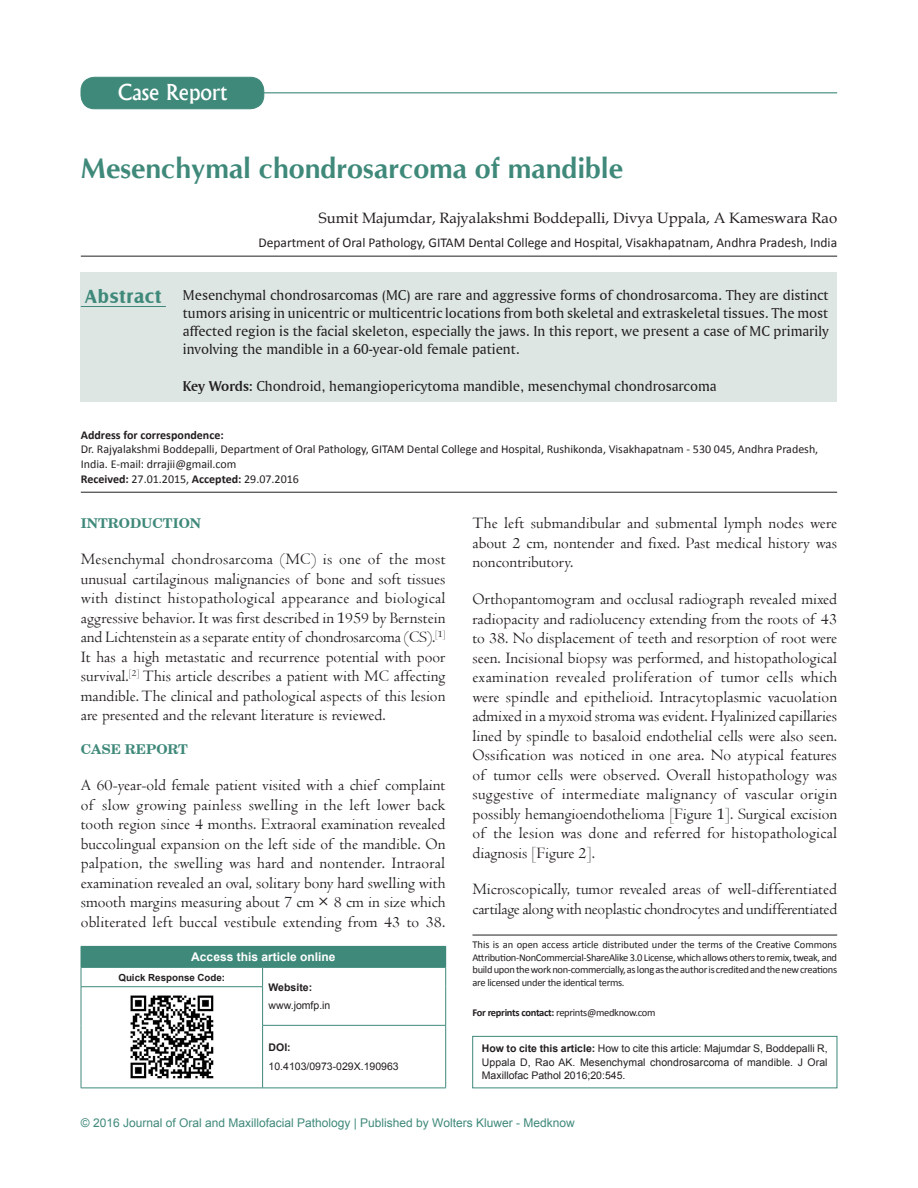
<style>
.page{position:relative;width:918px;height:1188px;background:#fff}
.page>*{position:absolute;margin:0;border:0;box-sizing:border-box;transform-origin:0 0}
.AT{font:700 28.5px "CG Omega";color:#3f897a}
.AH{font:500 21px "Albertus";color:#fff}
.ABSH{font:700 19.5px "Castle T";letter-spacing:.04em;color:#3f897a}
.TX{font:16.5px/19.5px "Centaur";color:#231f20;text-align:justify}
.ABS{font:15px/18px "Amerigo BT Roman A";color:#231f20;text-align:justify}
.KWD{font:15px "Amerigo BT Roman A";color:#231f20}
.AU{font:15px "Book Antiqua";color:#231f20}
.AFF{font:13.5px "Calibri";color:#231f20}
.t1{font:700 13.5px "Century Schoolbook BT";color:#3f897a}
.ADD{font:12px/14.4px "Calibri";color:#231f20}
.t2{font:12px "Arial";color:#3f897a}
.HIS{font:12px "Calibri";color:#231f20}
.AAO{font:700 12px "Arial";color:#fff}
.TX-2{font:10.5px/12.6px "Calibri";letter-spacing:-.03em;color:#231f20;text-align:justify}
.SRC{font:10.5px/13.5px "Arial";letter-spacing:.005em;color:#231f20;text-align:justify}
.WEB{font:10.5px "Arial";color:#231f20}
.WEB-2{font:700 10.5px "Arial";color:#231f20}
.QRC{font:700 9.75px "Arial";color:#231f20}
.s1{font-family:"Amerigo BT Bold A"}
.s2{font-weight:700}
.s3{font-family:"Book Antiqua";font-size:15.3px}
</style>
<div class="page">
<hr style="left:81px;top:256px;width:756px;height:1px;background:#231f20">
<div style="left:81px;top:273px;width:756px;height:129px;background:#dde6e3"></div>
<hr style="left:81px;top:306px;width:85px;height:1px;background:#3f897a">
<hr style="left:81px;top:492px;width:756px;height:1px;background:#231f20">
<div style="left:81px;top:946px;width:365px;height:21px;background:#3f897a"></div>
<hr style="left:81px;top:967px;width:182px;height:1px;background:#3f897a">
<svg style="left:81px;top:967px;width:1px;height:19px"></svg>
<hr style="left:81px;top:986px;width:182px;height:1px;background:#3f897a">
<hr style="left:81px;top:987px;width:1px;height:38px;background:#3f897a">
<hr style="left:81px;top:1025px;width:1px;height:63px;background:#3f897a">
<hr style="left:81px;top:1088px;width:182px;height:1px;background:#3f897a">
<hr style="left:263px;top:967px;width:183px;height:1px;background:#3f897a">
<svg style="left:262px;top:968px;width:1px;height:19px"></svg>
<svg style="left:445px;top:967px;width:1px;height:20px"></svg>
<hr style="left:262px;top:987px;width:1px;height:38px;background:#3f897a">
<hr style="left:445px;top:987px;width:1px;height:38px;background:#3f897a">
<hr style="left:262px;top:1025px;width:184px;height:1px;background:#3f897a">
<hr style="left:262px;top:1026px;width:1px;height:62px;background:#3f897a">
<hr style="left:445px;top:1026px;width:1px;height:62px;background:#3f897a">
<hr style="left:263px;top:1088px;width:183px;height:1px;background:#3f897a">
<img style="left:130px;top:995px;width:84px;height:84px">
<div style="left:472px;top:1036px;width:365px;height:52px;border:1px solid #3f897a"></div>
<hr style="left:472px;top:935px;width:365px;height:1px;background:#231f20">
<hr style="left:261px;top:92px;width:576px;height:1px;background:#3f897a">
<div style="left:81px;top:77px;width:183px;height:32px;background:#3f897a;border-radius:14px"></div>
<div style="left:81px;top:77px;width:183px;height:32px;border:1px solid #3f897a;border-radius:14px"></div>
<p class="AH" style="left:118px;top:80px;width:111px">Case Report</p>
<p class="AT" style="left:81px;top:150px;width:544px">Mesenchymal chondrosarcoma of mandible</p>
<p class="AU" style="left:319px;top:207px;width:520px">Sumit Majumdar, Rajyalakshmi Boddepalli, Divya Uppala, A Kameswara Rao</p>
<p class="AFF" style="left:258px;top:233px;width:580px">Department of Oral Pathology, GITAM Dental College and Hospital, Visakhapatnam, Andhra Pradesh, India</p>
<p class="ABSH" style="left:85px;top:285px;width:78px">Abstract</p>
<p class="ABS" style="left:183px;top:285px;width:647px">Mesenchymal chondrosarcomas (MC) are rare and aggressive forms of chondrosarcoma. They are distinct tumors arising in unicentric or multicentric locations from both skeletal and extraskeletal tissues. The most affected region is the facial skeleton, especially the jaws. In this report, we present a case of MC primarily involving the mandible in a 60‑year‑old female patient.</p>
<p class="KWD" style="left:183px;top:377px;width:535px"><span class="s1">Key Words:</span> Chondroid, hemangiopericytoma mandible, mesenchymal chondrosarcoma</p>
<p class="ADD" style="left:81px;top:427px;width:739px"><span class="s2">Address for correspondence:<br></span>Dr. Rajyalakshmi Boddepalli, Department of Oral Pathology, GITAM Dental College and Hospital, Rushikonda, Visakhapatnam ‑ 530 045, Andhra Pradesh,<br>India. E‑mail: drrajii@gmail.com</p>
<p class="HIS" style="left:81px;top:471px;width:220px"><span class="s2">Received:</span> 27.01.2015, <span class="s2">Accepted:</span> 29.07.2016</p>
<h1 class="t1" style="left:81px;top:514px;width:122px">INTRODUCTION</h1>
<p class="TX" style="left:81px;top:549px;width:366px">Mesenchymal chondrosarcoma (MC) is one of the most unusual cartilaginous malignancies of bone and soft tissues with distinct histopathological appearance and biological aggressive behavior. It was first described in <span class="s3">1</span>959 by Bernstein and Lichtenstein as a separate entity of chondrosarcoma (CS).<sup>[</sup><sup>1</sup><sup>] </sup>It has a high metastatic and recurrence potential with poor survival.<sup>[2]</sup> This article describes a patient with MC affecting mandible. The clinical and pathological aspects of this lesion are presented and the relevant literature is reviewed.</p>
<h1 class="t1" style="left:81px;top:741px;width:108px">CASE REPORT</h1>
<p class="TX" style="left:81px;top:775px;width:366px">A 60‑year‑old female patient visited with a chief complaint of slow growing painless swelling in the left lower back tooth region since 4 months. Extraoral examination revealed buccolingual expansion on the left side of the mandible. On palpation, the swelling was hard and nontender. Intraoral examination revealed an oval, solitary bony hard swelling with smooth margins measuring about 7 cm × 8 cm in size which obliterated left buccal vestibule extending from 43 to 38.</p>
<p class="AAO" style="left:191px;top:949px;width:146px">Access this article online</p>
<p class="QRC" style="left:118px;top:970px;width:108px">Quick Response Code:</p>
<p class="WEB-2" style="left:269px;top:980px;width:45px">Website:</p>
<p class="WEB" style="left:269px;top:999px;width:63px">www.jomfp.in</p>
<p class="WEB-2" style="left:269px;top:1040px;width:24px">DOI:</p>
<p class="WEB" style="left:269px;top:1059px;width:132px">10.4103/0973-029X.190963</p>
<p class="TX" style="left:472px;top:513px;width:366px">The left submandibular and submental lymph nodes were about 2 cm, nontender and fixed. Past medical history was noncontributory.</p>
<p class="TX" style="left:472px;top:589px;width:366px">Orthopantomogram and occlusal radiograph revealed mixed radiopacity and radiolucency extending from the roots of 43 to 38. No displacement of teeth and resorption of root were seen. Incisional biopsy was performed, and histopathological examination revealed proliferation of tumor cells which were spindle and epithelioid. Intracytoplasmic vacuolation admixed in a myxoid stroma was evident. Hyalinized capillaries lined by spindle to basaloid endothelial cells were also seen.<br>Ossification was noticed in one area. No atypical features of tumor cells were observed. Overall histopathology was suggestive of intermediate malignancy of vascular origin possibly hemangioendothelioma [Figure <span class="s3">1</span>]. Surgical excision of the lesion was done and referred for histopathological diagnosis [Figure 2].</p>
<p class="TX" style="left:472px;top:879px;width:366px">Microscopically, tumor revealed areas of well‑differentiated cartilage along with neoplastic chondrocytes and undifferentiated</p>
<p class="TX-2" style="left:472px;top:938px;width:366px">This is an open access article distributed under the terms of the Creative Commons Attribution‑NonCommercial‑ShareAlike 3.0 License, which allows others to remix, tweak, and build upon the work non‑commercially, as long as the author is credited and the new creations are licensed under the identical terms.</p>
<p class="TX-2" style="left:472px;top:1006px;width:185px"><span class="s2">For reprints contact:</span> reprints@medknow.com</p>
<p class="SRC" style="left:482px;top:1042px;width:347px"><span class="s2">How to cite this article:</span> How to cite this article: Majumdar S, Boddepalli R, Uppala D, Rao AK. Mesenchymal chondrosarcoma of mandible. J Oral Maxillofac Pathol 2016;20:545.</p>
<p class="t2" style="left:81px;top:1114px;width:495px">© 2016 Journal of Oral and Maxillofacial Pathology | Published by Wolters Kluwer - Medknow</p>
</div>
